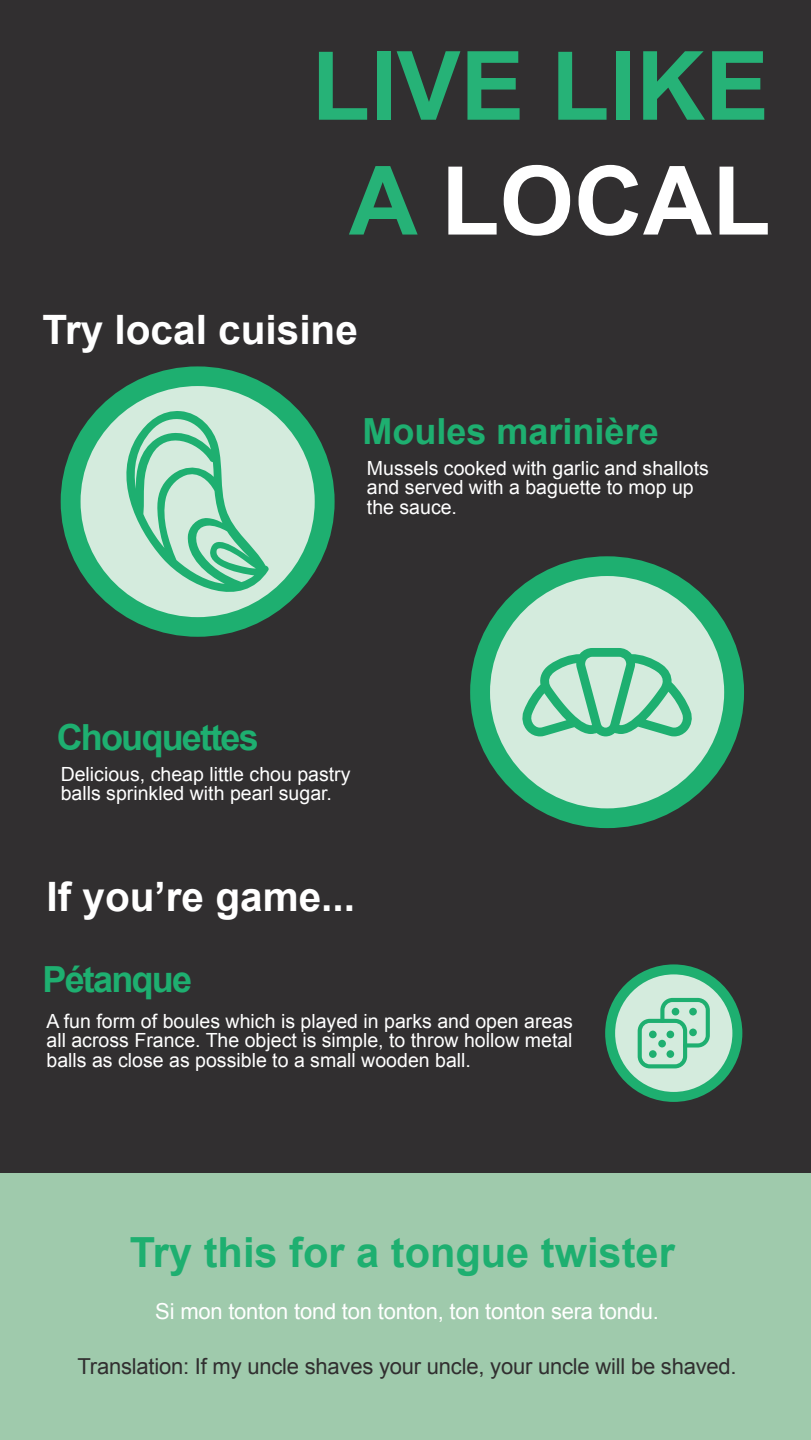
<style>
.page{position:relative;width:811px;height:1440px;background:#fff}
.page>*{position:absolute;margin:0;border:0;box-sizing:border-box;transform-origin:0 0}
.t1{font:700 95.6px "Arial";color:#26b277}
.t2{font:700 95.6px "Arial";color:#fff}
.t3{font:700 41.6px "Arial";color:#1eaf70}
.t4{font:700 40.6px "Arial";color:#fff}
.t5{font:700 36px "Arial";letter-spacing:-.05em;color:#1eaf70}
.t6{font:700 36px "Arial";color:#1eaf70}
.t7{font:22px "Arial";letter-spacing:-.01em;color:#312f30}
.t8{font:22px "Arial";letter-spacing:-.01em;color:#fff}
.t9{font:19.6px/19.6px "Arial";color:#fff}
.s1{color:#26b277}
</style>
<div class="page">
<div style="left:0;top:1149px;width:811px;height:291px;background:#9fcaac"></div>
<div style="left:0;top:0;width:811px;height:1172px;background:#312f30"></div>
<div style="left:605px;top:964px;width:137px;height:138px;background:#1eaf70;border-radius:50%"></div>
<div style="left:615px;top:974px;width:117px;height:118px;background:#d4ebdd;border-radius:50%"></div>
<svg style="left:637px;top:998px;width:73px;height:70px"></svg>
<div style="left:649px;top:1031px;width:7px;height:7px;background:#1eaf70;border-radius:50%"></div>
<div style="left:666px;top:1031px;width:8px;height:7px;background:#1eaf70;border-radius:50%"></div>
<div style="left:671px;top:1008px;width:8px;height:7px;background:#1eaf70;border-radius:50%"></div>
<div style="left:689px;top:1008px;width:8px;height:7px;background:#1eaf70;border-radius:50%"></div>
<div style="left:649px;top:1050px;width:7px;height:8px;background:#1eaf70;border-radius:50%"></div>
<div style="left:666px;top:1050px;width:8px;height:8px;background:#1eaf70;border-radius:50%"></div>
<div style="left:689px;top:1029px;width:8px;height:7px;background:#1eaf70;border-radius:50%"></div>
<div style="left:658px;top:1040px;width:8px;height:7px;background:#1eaf70;border-radius:50%"></div>
<div style="left:61px;top:366px;width:273px;height:271px;background:#1eaf70;border-radius:50%"></div>
<div style="left:81px;top:386px;width:234px;height:231px;background:#d4ebdd;border-radius:50%"></div>
<svg style="left:112px;top:410px;width:157px;height:201px"></svg>
<div style="left:470px;top:556px;width:274px;height:272px;background:#1eaf70;border-radius:50%"></div>
<div style="left:490px;top:576px;width:234px;height:232px;background:#d4ebdd;border-radius:50%"></div>
<svg style="left:522px;top:648px;width:170px;height:88px"></svg>
<p class="t1" style="left:311px;top:23px;width:459px">LIVE LIKE</p>
<p class="t2" style="left:349px;top:138px;width:423px"><span class="s1">A</span> LOCAL</p>
<p class="t4" style="left:43px;top:303px;width:317px">Try local cuisine</p>
<p class="t6" style="left:362px;top:407px;width:298px">Moules marinière</p>
<p class="t9" style="left:367px;top:458px;width:343px">Mussels cooked with garlic and shallots and served with a baguette to mop up the sauce.</p>
<p class="t5" style="left:57px;top:713px;width:203px">Chouquettes</p>
<p class="t9" style="left:61px;top:764px;width:291px">Delicious, cheap little chou pastry balls sprinkled with pearl sugar.</p>
<p class="t4" style="left:46px;top:870px;width:310px">If you’re game...</p>
<p class="t5" style="left:43px;top:956px;width:151px">Pétanque</p>
<p class="t9" style="left:46px;top:1011px;width:528px;text-align:justify">A fun form of boules which is played in parks and open areas all across France. The object is simple, to throw hollow metal balls as close as possible to a small wooden ball.</p>
<p class="t3" style="left:130px;top:1225px;width:546px">Try this for a tongue twister</p>
<p class="t8" style="left:155px;top:1297px;width:505px">Si mon tonton tond ton tonton, ton tonton sera tondu.</p>
<p class="t7" style="left:78px;top:1352px;width:660px">Translation: If my uncle shaves your uncle, your uncle will be shaved.</p>
</div>
